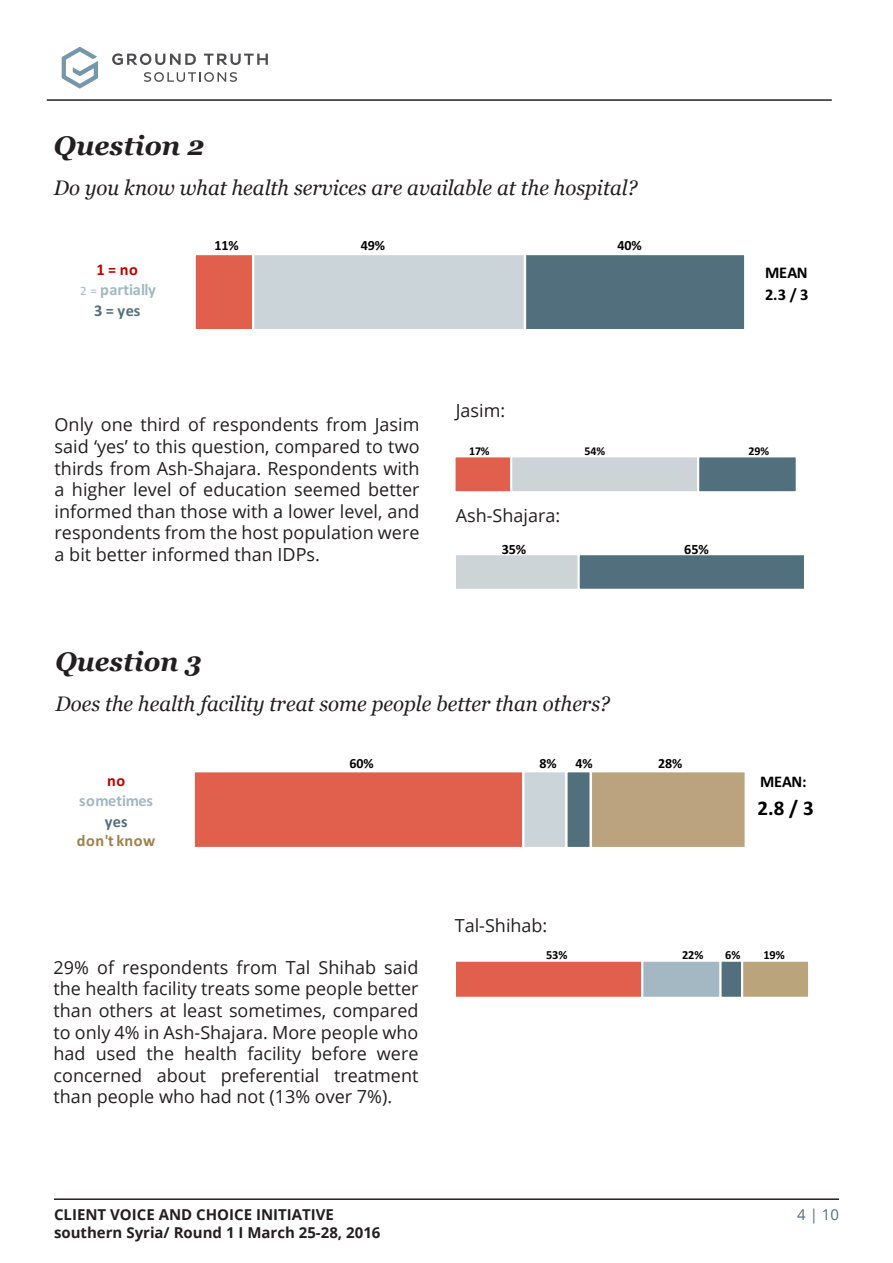
<style>
.page{position:relative;width:893px;height:1263px;background:#fff}
.page>*{position:absolute;margin:0;border:0;box-sizing:border-box;transform-origin:0 0}
.t1{font:italic 700 27px "Georgia";color:#231f20}
.t2{font:italic 21px "Georgia";color:#231f20}
.t3{font:700 21px "Calibri";color:#000}
.t4{font:18px/21.6px "Open Sans";color:#231f20;text-align:justify}
.t5{font:700 16.35px/20.5px "Calibri";color:#a2b8c2;text-align:center}
.t6{font:700 16.35px/22.6px "Calibri";letter-spacing:-.015em;color:#000}
.t7{font:700 16.35px "Calibri";letter-spacing:.035em;color:#a0814a}
.t8{font:700 16.35px "Calibri";color:#516f7d}
.t9{font:700 16.35px "Calibri";color:#c00000}
.t10{font:700 15px/18px "Open Sans";color:#231f20}
.t11{font:15px "Open Sans";color:#516f7d}
.t12{font:700 14.25px "Calibri";color:#000}
.t13{font:700 14.1px "Calibri";color:#000}
.t14{font:700 13.95px "Calibri";color:#000}
.t15{font:700 12.3px "Calibri";color:#000}
.t16{font:700 12px "Calibri";color:#000}
.s1{color:#c00000}
.s2{font-weight:400;font-size:12.9px}
.s3{color:#516f7d}
</style>
<div class="page">
<svg style="left:62px;top:47px;width:36px;height:42px"></svg>
<svg style="left:112px;top:53px;width:84px;height:12px"></svg>
<svg style="left:204px;top:54px;width:64px;height:11px"></svg>
<svg style="left:144px;top:72px;width:93px;height:10px"></svg>
<hr style="left:47px;top:99px;width:785px;height:2px;background:#231f20">
<hr style="left:54px;top:1198px;width:785px;height:2px;background:#231f20">
<div style="left:195px;top:254px;width:58px;height:76px;background:#e1604d"></div>
<div style="left:193px;top:253px;width:61px;height:78px;border:2px solid #fff"></div>
<div style="left:253px;top:254px;width:272px;height:76px;background:#cbd4d8"></div>
<div style="left:252px;top:253px;width:274px;height:78px;border:2px solid #fff"></div>
<svg style="left:524px;top:253px;width:221px;height:78px;background:#5c7885"></svg>
<svg style="left:456px;top:555px;width:348px;height:34px;background:#7f949f"></svg>
<div style="left:194px;top:771px;width:329px;height:77px;background:#e1604d"></div>
<div style="left:193px;top:770px;width:331px;height:79px;border:2px solid #fff"></div>
<div style="left:523px;top:771px;width:43px;height:77px;background:#cbd4d8"></div>
<div style="left:522px;top:770px;width:46px;height:79px;border:2px solid #fff"></div>
<div style="left:566px;top:771px;width:25px;height:77px;background:#516f7d"></div>
<div style="left:565px;top:770px;width:27px;height:79px;border:2px solid #fff"></div>
<svg style="left:590px;top:770px;width:155px;height:79px;background:#bea987"></svg>
<div style="left:455px;top:456px;width:56px;height:36px;background:#e1604d"></div>
<div style="left:454px;top:455px;width:58px;height:38px;border:2px solid #fff"></div>
<div style="left:511px;top:456px;width:187px;height:36px;background:#ccd4d8"></div>
<div style="left:510px;top:455px;width:189px;height:38px;border:2px solid #fff"></div>
<div style="left:698px;top:456px;width:99px;height:36px;background:#516f7d"></div>
<div style="left:697px;top:455px;width:101px;height:38px;border:2px solid #fff"></div>
<div style="left:455px;top:961px;width:187px;height:37px;background:#e1604d"></div>
<div style="left:454px;top:960px;width:189px;height:39px;border:2px solid #fff"></div>
<div style="left:642px;top:961px;width:78px;height:37px;background:#a3b8c2"></div>
<div style="left:641px;top:960px;width:81px;height:39px;border:2px solid #fff"></div>
<div style="left:720px;top:961px;width:22px;height:37px;background:#516f7d"></div>
<div style="left:719px;top:960px;width:24px;height:39px;border:2px solid #fff"></div>
<div style="left:742px;top:961px;width:67px;height:37px;background:#baa47c"></div>
<div style="left:741px;top:960px;width:69px;height:39px;border:2px solid #fff"></div>
<h1 class="t1" style="left:54px;top:130px;width:152px">Question 2</h1>
<p class="t2" style="left:54px;top:175px;width:585px">Do you know what health services are available at the hospital?</p>
<p class="t5" style="left:80px;top:259px;width:77px"><span class="s1">1 = no<br></span><span class="s2">2 =</span> partially<br><span class="s3">3 = yes</span></p>
<p class="t13" style="left:214px;top:237px;width:26px">11%</p>
<p class="t13" style="left:361px;top:237px;width:26px">49%</p>
<p class="t13" style="left:617px;top:237px;width:26px">40%</p>
<p class="t6" style="left:765px;top:261px;width:45px">MEAN<br>2.3 / 3</p>
<p class="t4" style="left:55px;top:413px;width:366px">Only one third of respondents from Jasim said ‘yes’ to this question, compared to two thirds from Ash-Shajara. Respondents with a higher level of education seemed better informed than those with a lower level, and respondents from the host population were a bit better informed than IDPs.</p>
<p class="t4" style="left:456px;top:399px;width:51px">Jasim:</p>
<p class="t16" style="left:469px;top:444px;width:22px">17%</p>
<p class="t16" style="left:584px;top:444px;width:22px">54%</p>
<p class="t16" style="left:749px;top:444px;width:22px">29%</p>
<p class="t4" style="left:456px;top:504px;width:106px">Ash-Shajara:</p>
<p class="t12" style="left:502px;top:541px;width:26px">35%</p>
<p class="t12" style="left:684px;top:541px;width:26px">65%</p>
<h1 class="t1" style="left:55px;top:647px;width:148px">Question 3</h1>
<p class="t2" style="left:55px;top:692px;width:556px">Does the health facility treat some people better than others?</p>
<p class="t9" style="left:107px;top:770px;width:20px">no</p>
<p class="t5" style="left:79px;top:790px;width:76px">sometimes</p>
<p class="t8" style="left:105px;top:811px;width:24px">yes</p>
<p class="t7" style="left:77px;top:831px;width:80px">don't know</p>
<p class="t14" style="left:350px;top:754px;width:26px">60%</p>
<p class="t14" style="left:539px;top:754px;width:19px">8%</p>
<p class="t14" style="left:576px;top:754px;width:19px">4%</p>
<p class="t14" style="left:658px;top:754px;width:26px">28%</p>
<p class="t4" style="left:455px;top:914px;width:94px">Tal-Shihab:</p>
<p class="t6" style="left:760px;top:770px;width:48px">MEAN:</p>
<p class="t3" style="left:758px;top:794px;width:58px">2.8 / 3</p>
<p class="t4" style="left:54px;top:956px;width:366px">29% of respondents from Tal Shihab said the health facility treats some people better than others at least sometimes, compared to only 4% in Ash-Shajara. More people who had used the health facility before were concerned about preferential treatment than people who had not (13% over 7%).</p>
<p class="t15" style="left:546px;top:947px;width:23px">53%</p>
<p class="t15" style="left:682px;top:947px;width:23px">22%</p>
<p class="t15" style="left:725px;top:947px;width:17px">6%</p>
<p class="t15" style="left:763px;top:947px;width:23px">19%</p>
<p class="t10" style="left:54px;top:1205px;width:328px">CLIENT VOICE AND CHOICE INITIATIVE southern Syria/ Round 1 I March 25-28, 2016</p>
<p class="t11" style="left:797px;top:1204px;width:43px">4 | 10</p>
</div>
